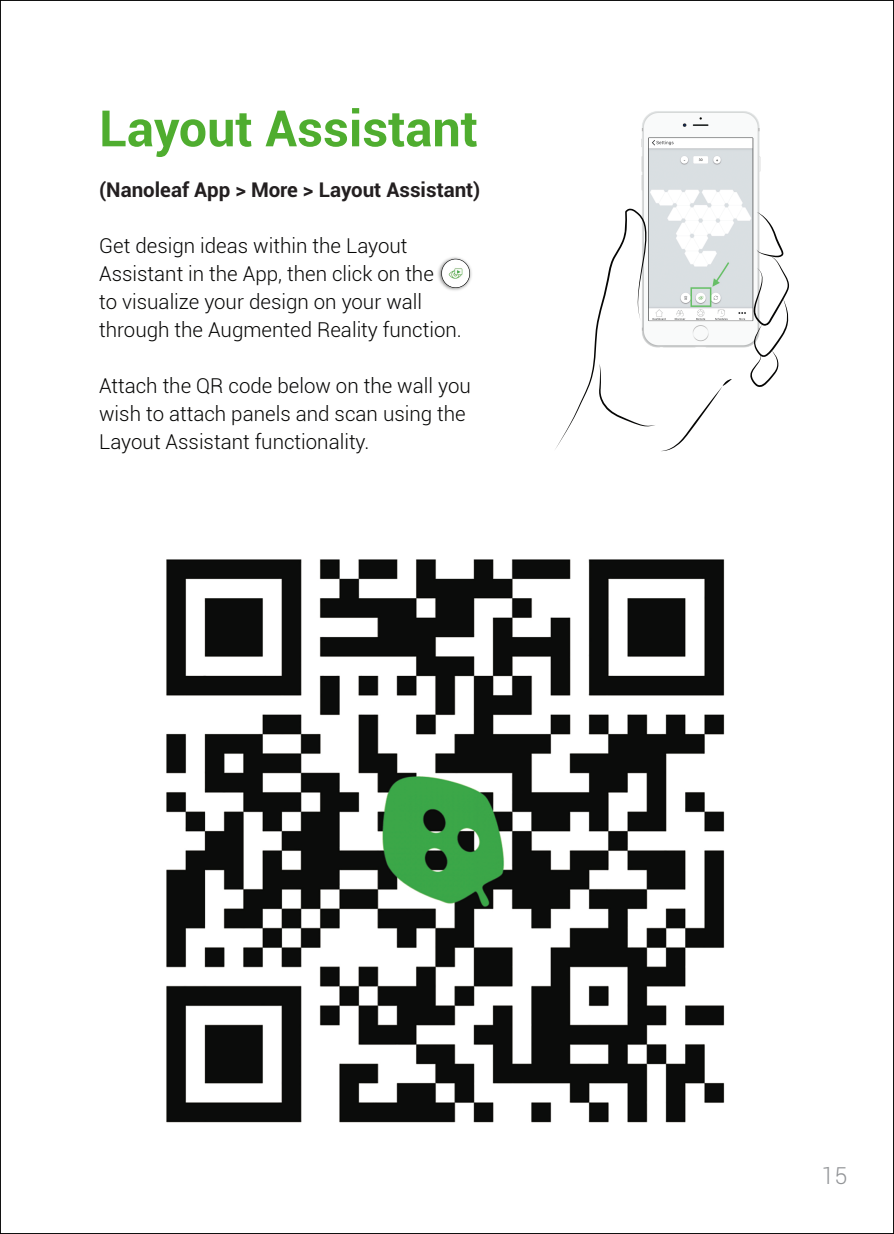
<style>
.page{position:relative;width:894px;height:1234px;background:#fff}
.page>*{position:absolute;margin:0;border:0;box-sizing:border-box;transform-origin:0 0}
.t1{font:700 50.1px "Roboto";color:#4fad2f}
.t2{font:300 23.4px "Roboto";color:#939598}
.t3{font:300 20.4px/28.2px "Roboto";color:#050504}
.t4{font:700 20.4px "Roboto";color:#231f20}
</style>
<div class="page">
<img style="left:166px;top:559px;width:559px;height:564px">
<img style="left:641px;top:111px;width:120px;height:237px">
<svg style="left:750px;top:212px;width:39px;height:175px"></svg>
<svg style="left:555px;top:208px;width:177px;height:243px"></svg>
<img style="left:438px;top:257px;width:34px;height:34px">
<div style="left:441px;top:259px;width:29px;height:29px;border:1px solid #050504;border-radius:50%"></div>
<img style="left:442px;top:259px;width:27px;height:28px;border-radius:14px">
<h1 class="t1" style="left:99px;top:100px;width:380px">Layout Assistant</h1>
<p class="t4" style="left:99px;top:178px;width:383px">(Nanoleaf App &gt; More &gt; Layout Assistant)</p>
<p class="t3" style="left:99px;top:232px;width:364px">Get design ideas within the Layout Assistant in the App, then click on the<br>to visualize your design on your wall through the Augmented Reality function.</p>
<p class="t3" style="left:99px;top:372px;width:373px">Attach the QR code below on the wall you wish to attach panels and scan using the<br>Layout Assistant functionality.</p>
<p class="t2" style="left:821px;top:1163px;width:27px">15</p>
</div>
